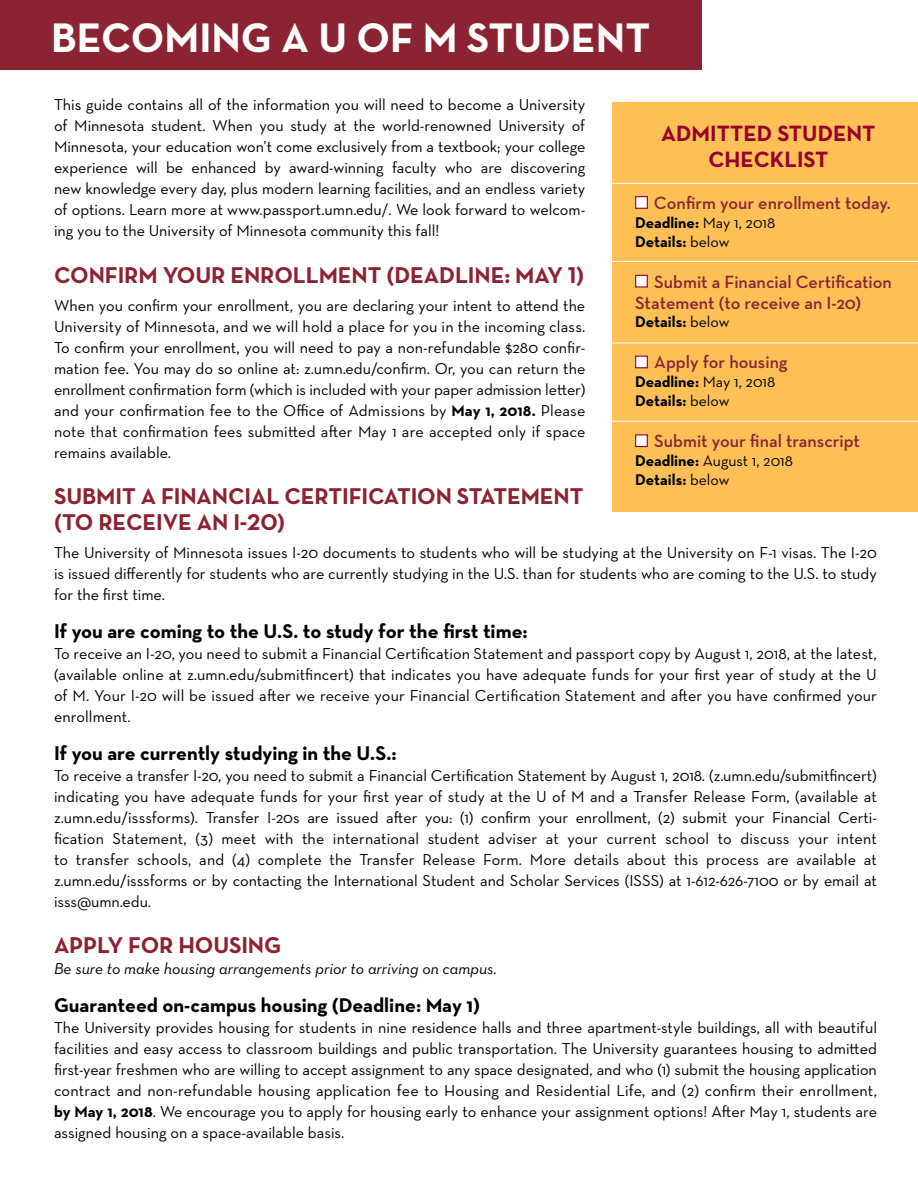
<style>
.page{position:relative;width:918px;height:1188px;background:#fff}
.page>*{position:absolute;margin:0;border:0;box-sizing:border-box;transform-origin:0 0}
.t1{font:700 42px "Neutraface Text";color:#fff}
.t2{font:700 23.25px/26.2px "Neutraface Text";letter-spacing:-.005em;color:#8b2332}
.t3{font:700 22.5px/25.5px "Neutraface Text";color:#98002e;text-align:center}
.t4{font:700 20.25px "Neutraface Text";color:#000}
.t5{font:600 18px/21px "Neutraface Text";color:#8b2332}
.t6{font:16.2px/21px "Neutraface Text";color:#000;text-align:justify}
.t7{font:italic 16.2px "Neutraface Text";color:#000}
.t8{font:700 15.75px/18.9px "Neutraface Text";color:#000}
.s1{font-weight:700}
.s2{font-weight:400}
</style>
<div class="page">
<div style="left:0;top:0;width:702px;height:70px;background:#8b2332"></div>
<div style="left:612px;top:102px;width:306px;height:409px;background:#fdc057"></div>
<div style="left:635px;top:196px;width:13px;height:13px;background:#fff;border:1px solid #98002e"></div>
<div style="left:635px;top:275px;width:13px;height:13px;background:#fff;border:1px solid #98002e"></div>
<div style="left:635px;top:356px;width:13px;height:12px;background:#fff;border:1px solid #98002e"></div>
<div style="left:635px;top:434px;width:13px;height:13px;background:#fff;border:1px solid #98002e"></div>
<hr style="left:612px;top:183px;width:306px;height:1px;background:#fff">
<hr style="left:612px;top:261px;width:306px;height:1px;background:#fff">
<hr style="left:612px;top:343px;width:306px;height:1px;background:#fff">
<hr style="left:612px;top:421px;width:306px;height:1px;background:#fff">
<h1 class="t1" style="left:51px;top:11px;width:601px">BECOMING A U OF M STUDENT</h1>
<p class="t6" style="left:54px;top:94px;width:533px">This guide contains all of the information you will need to become a University of Minnesota student. When you study at the world-renowned University of Minnesota, your education won’t come exclusively from a textbook; your college experience will be enhanced by award-winning faculty who are discovering new knowledge every day, plus modern learning facilities, and an endless variety of options. Learn more at www.passport.umn.edu/. We look forward to welcom&shy;ing you to the University of Minnesota community this fall!</p>
<h2 class="t2" style="left:54px;top:262px;width:532px">CONFIRM YOUR ENROLLMENT (DEADLINE: MAY 1)</h2>
<p class="t6" style="left:54px;top:295px;width:533px">When you confirm your enrollment, you are declaring your intent to attend the University of Minnesota, and we will hold a place for you in the incoming class.<br>To confirm your enrollment, you will need to pay a non-refundable $280 confir&shy;mation fee. You may do so online at: z.umn.edu/confirm. Or, you can return the enrollment confirmation form (which is included with your paper admission letter) and your confirmation fee to the Office of Admissions by <span class="s1">May 1, 2018.</span> Please note that confirmation fees submitted after May 1 are accepted only if space remains available.</p>
<h2 class="t2" style="left:54px;top:483px;width:531px">SUBMIT A FINANCIAL CERTIFICATION STATEMENT (TO RECEIVE AN I-20)</h2>
<p class="t6" style="left:54px;top:542px;width:824px">The University of Minnesota issues I-20 documents to students who will be studying at the University on F-1 visas. The I-20 is issued differently for students who are currently studying in the U.S. than for students who are coming to the U.S. to study for the first time.</p>
<p class="t4" style="left:54px;top:618px;width:475px">If you are coming to the U.S. to study for the first time:</p>
<p class="t6" style="left:54px;top:643px;width:825px">To receive an I-20, you need to submit a Financial Certification Statement and passport copy by August 1, 2018, at the latest, (available online at z.umn.edu/submitfincert) that indicates you have adequate funds for your first year of study at the U of M. Your I-20 will be issued after we receive your Financial Certification Statement and after you have confirmed your enrollment.</p>
<p class="t4" style="left:54px;top:740px;width:344px">If you are currently studying in the U.S.:</p>
<p class="t6" style="left:54px;top:765px;width:825px">To receive a transfer I-20, you need to submit a Financial Certification Statement by August 1, 2018. (z.umn.edu/submitfincert) indicating you have adequate funds for your first year of study at the U of M and a Transfer Release Form, (available at z.umn.edu/isssforms). Transfer I-20s are issued after you: (1) confirm your enrollment, (2) submit your Financial Certi&shy;fication Statement, (3) meet with the international student adviser at your current school to discuss your intent to transfer schools, and (4) complete the Transfer Release Form. More details about this process are available at z.umn.edu/isssforms or by contacting the International Student and Scholar Services (ISSS) at 1-612-626-7100 or by email at isss@umn.edu.</p>
<h2 class="t2" style="left:54px;top:932px;width:229px">APPLY FOR HOUSING</h2>
<p class="t7" style="left:54px;top:958px;width:445px">Be sure to make housing arrangements prior to arriving on campus.</p>
<p class="t4" style="left:54px;top:992px;width:428px">Guaranteed on-campus housing (Deadline: May 1)</p>
<p class="t6" style="left:54px;top:1016px;width:825px">The University provides housing for students in nine residence halls and three apartment-style buildings, all with beautiful facilities and easy access to classroom buildings and public transportation. The University guarantees housing to admitted first-year freshmen who are willing to accept assignment to any space designated, and who (1) submit the housing application contract and non-refundable housing application fee to Housing and Residential Life, and (2) confirm their enrollment, <span class="s1">by May 1, 2018</span>. We encourage you to apply for housing early to enhance your assignment options! After May 1, students are assigned housing on a space-available basis.</p>
<h3 class="t3" style="left:661px;top:121px;width:216px">ADMITTED STUDENT<br>CHECKLIST</h3>
<p class="t5" style="left:654px;top:192px;width:238px">Confirm your enrollment today.</p>
<p class="t8" style="left:635px;top:213px;width:142px">Deadline: <span class="s2">May 1, 2018<br></span>Details: <span class="s2">below</span></p>
<p class="t5" style="left:635px;top:271px;width:258px;text-indent:19px">Submit a Financial Certification<br>Statement (to receive an I-20)</p>
<p class="t8" style="left:635px;top:312px;width:96px">Details: <span class="s2">below</span></p>
<p class="t5" style="left:654px;top:352px;width:135px">Apply for housing</p>
<p class="t8" style="left:635px;top:372px;width:142px">Deadline: <span class="s2">May 1, 2018<br></span>Details: <span class="s2">below</span></p>
<p class="t5" style="left:654px;top:430px;width:207px">Submit your final transcript</p>
<p class="t8" style="left:635px;top:451px;width:159px">Deadline: <span class="s2">August 1, 2018<br></span>Details: <span class="s2">below</span></p>
</div>
